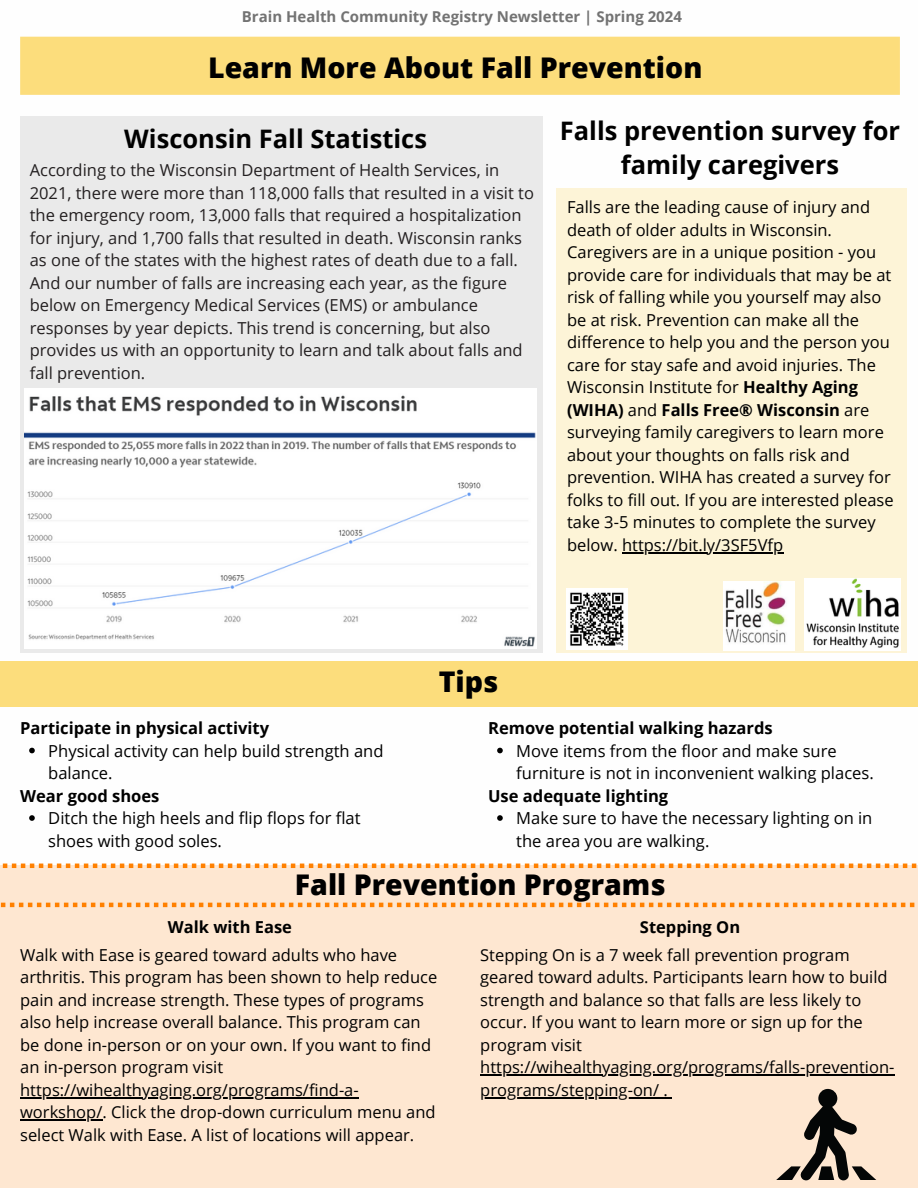
<style>
.page{position:relative;width:918px;height:1188px;background:#fff}
.page>*{position:absolute;margin:0;border:0;box-sizing:border-box;transform-origin:0 0}
.t1{font:800 28.5px "Open Sans";color:#000}
.t2{font:700 25.5px/34.8px "Open Sans";color:#000;text-align:center}
.t3{font:16.5px/22.5px "Open Sans";color:#000}
.t4{font:16.5px/22.5px "Open Sans";color:#231f20}
.t5{font:700 16.5px "Open Sans";color:#000}
.t6{font:700 15px "Open Sans";color:#737373}
.s1{font-weight:700}
</style>
<div class="page">
<div style="left:20px;top:37px;width:880px;height:58px;background:#fcdd7c"></div>
<div style="left:556px;top:188px;width:351px;height:465px;background:#fdf4d7"></div>
<hr style="left:622px;top:552px;width:161px;height:1px;background:#000">
<div style="left:20px;top:116px;width:523px;height:537px;background:#eaeaea"></div>
<img style="left:804px;top:578px;width:96px;height:72px">
<img style="left:723px;top:582px;width:71px;height:68px">
<img style="left:567px;top:589px;width:61px;height:61px">
<div style="left:0;top:866px;width:918px;height:322px;background:#fee7d1"></div>
<svg style="left:776px;top:1089px;width:100px;height:92px"></svg>
<div style="left:0;top:661px;width:918px;height:46px;background:#fcdd7c"></div>
<img style="left:25px;top:388px;width:512px;height:260px">
<svg style="left:29px;top:748px;width:6px;height:5px"></svg>
<svg style="left:29px;top:815px;width:6px;height:6px"></svg>
<hr style="left:20px;top:1097px;width:339px;height:1px;background:#000">
<hr style="left:20px;top:1120px;width:82px;height:1px;background:#000">
<hr style="left:480px;top:1075px;width:414px;height:1px;background:#000">
<hr style="left:480px;top:1097px;width:188px;height:1px;background:#000">
<svg style="left:497px;top:748px;width:6px;height:5px"></svg>
<svg style="left:497px;top:815px;width:6px;height:6px"></svg>
<svg style="left:3px;top:864px;width:915px;height:4px"></svg>
<svg style="left:1px;top:903px;width:914px;height:4px"></svg>
<p class="t6" style="left:242px;top:6px;width:442px">Brain Health Community Registry Newsletter | Spring 2024</p>
<h1 class="t1" style="left:208px;top:48px;width:496px">Learn More About Fall Prevention</h1>
<h2 class="t2" style="left:124px;top:121px;width:304px">Wisconsin Fall Statistics</h2>
<p class="t4" style="left:30px;top:158px;width:506px">According to the Wisconsin Department of Health Services, in 2021, there were more than 118,000 falls that resulted in a visit to the emergency room, 13,000 falls that required a hospitalization for injury, and 1,700 falls that resulted in death. Wisconsin ranks as one of the states with the highest rates of death due to a fall.<br>And our number of falls are increasing each year, as the figure below on Emergency Medical Services (EMS) or ambulance responses by year depicts. This trend is concerning, but also provides us with an opportunity to learn and talk about falls and fall prevention.</p>
<h2 class="t2" style="left:560px;top:112px;width:342px">Falls prevention survey for family caregivers</h2>
<p class="t3" style="left:567px;top:196px;width:328px">Falls are the leading cause of injury and death of older adults in Wisconsin.<br>Caregivers are in a unique position - you provide care for individuals that may be at risk of falling while you yourself may also be at risk. Prevention can make all the difference to help you and the person you care for stay safe and avoid injuries. The Wisconsin Institute for <span class="s1">Healthy Aging (WIHA)</span> and <span class="s1">Falls Free® Wisconsin</span> are surveying family caregivers to learn more about your thoughts on falls risk and prevention. WIHA has created a survey for folks to fill out. If you are interested please take 3-5 minutes to complete the survey below. https://bit.ly/3SF5Vfp</p>
<p class="t5" style="left:20px;top:717px;width:250px">Participate in physical activity</p>
<p class="t3" style="left:48px;top:739px;width:337px">Physical activity can help build strength and balance.</p>
<p class="t5" style="left:20px;top:784px;width:141px">Wear good shoes</p>
<p class="t3" style="left:48px;top:807px;width:314px">Ditch the high heels and flip flops for flat shoes with good soles.</p>
<h1 class="t1" style="left:439px;top:661px;width:61px">Tips</h1>
<p class="t5" style="left:488px;top:717px;width:286px">Remove potential walking hazards</p>
<p class="t3" style="left:516px;top:739px;width:359px">Move items from the floor and make sure furniture is not in inconvenient walking places.</p>
<p class="t5" style="left:488px;top:784px;width:182px">Use adequate lighting</p>
<p class="t3" style="left:516px;top:807px;width:358px">Make sure to have the necessary lighting on in the area you are walking.</p>
<h1 class="t1" style="left:295px;top:865px;width:372px">Fall Prevention Programs</h1>
<p class="t5" style="left:168px;top:915px;width:125px">Walk with Ease</p>
<p class="t5" style="left:640px;top:915px;width:102px">Stepping On</p>
<p class="t3" style="left:20px;top:943px;width:419px">Walk with Ease is geared toward adults who have arthritis. This program has been shown to help reduce pain and increase strength. These types of programs also help increase overall balance. This program can be done in-person or on your own. If you want to find an in-person program visit https://wihealthyaging.org/programs/find-a&shy;workshop/. Click the drop-down curriculum menu and select Walk with Ease. A list of locations will appear.</p>
<p class="t3" style="left:480px;top:943px;width:416px">Stepping On is a 7 week fall prevention program geared toward adults. Participants learn how to build strength and balance so that falls are less likely to occur. If you want to learn more or sign up for the program visit https://wihealthyaging.org/programs/falls-prevention&shy;programs/stepping-on/ .</p>
</div>
